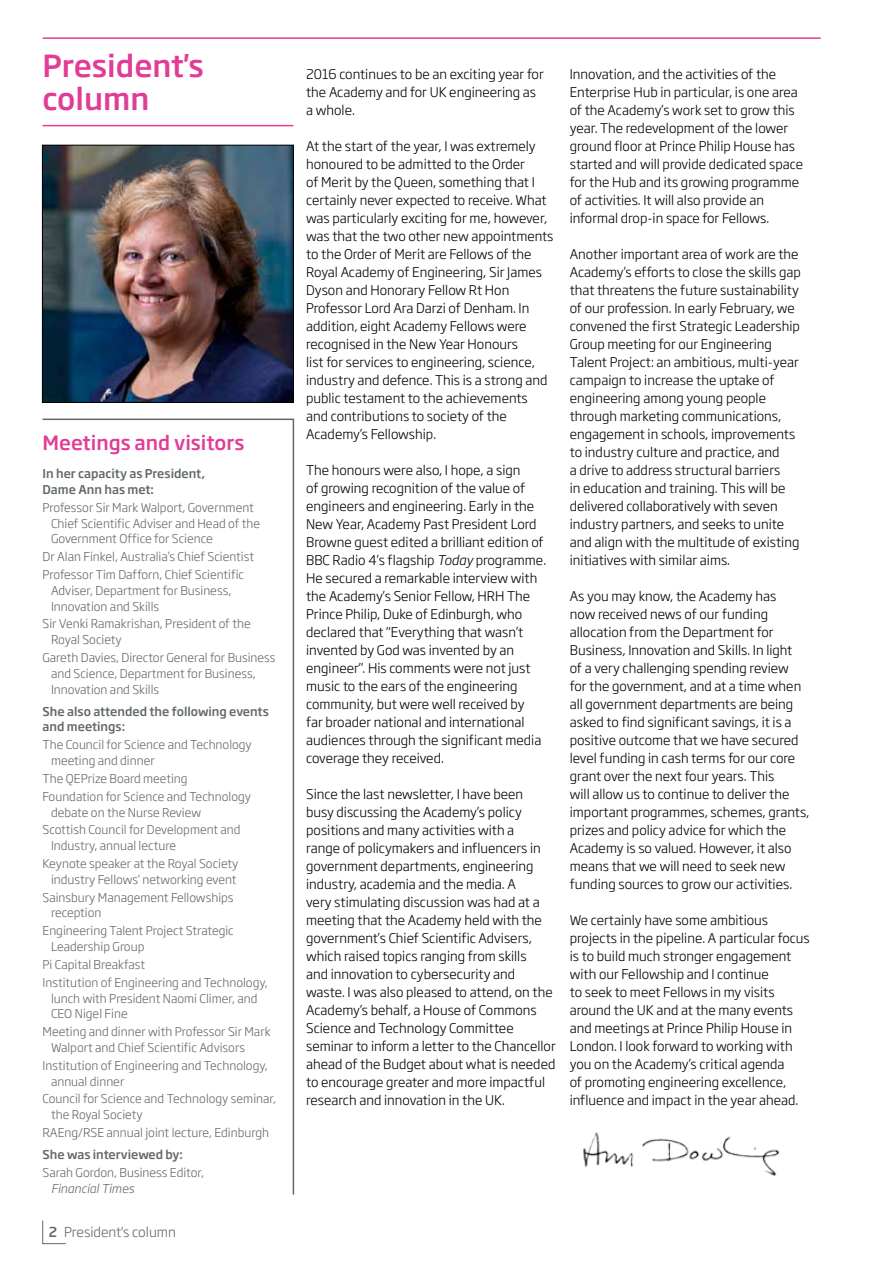
<style>
.page{position:relative;width:893px;height:1263px;background:#fff}
.page>*{position:absolute;margin:0;border:0;box-sizing:border-box;transform-origin:0 0}
.t1{font:500 30px/33px "Soho Gothic Pro";color:#e23d96}
.t2{font:500 19.5px "Soho Gothic Pro";color:#e23d96}
.t3{font:300 13.5px "Soho Gothic Pro";color:#616966}
.t4{font:300 13.2px/18px "Soho Gothic Pro";color:#000}
.t5{font:300 12px/15.8px "Soho Gothic Pro";color:#616966}
.t6{font:500 12px/15.8px "Soho Gothic Pro";color:#616966}
.t7{font:italic 300 12px "Soho Gothic Pro";color:#616966}
.s1{font-weight:500}
.s2{font-style:italic}
</style>
<div class="page">
<svg style="left:42px;top:1220px;width:24px;height:24px"></svg>
<hr style="left:43px;top:125px;width:250px;height:1px;background:#e23d96">
<hr style="left:43px;top:37px;width:778px;height:2px;background:#e23d96">
<img style="left:44px;top:147px;width:248px;height:254px">
<div style="left:42px;top:145px;width:252px;height:258px;border:1px solid #000"></div>
<img style="left:583px;top:1132px;width:197px;height:44px">
<svg style="left:42px;top:418px;width:253px;height:777px"></svg>
<h1 class="t1" style="left:43px;top:48px;width:163px">President's column</h1>
<h2 class="t2" style="left:43px;top:427px;width:203px">Meetings and visitors</h2>
<p class="t6" style="left:43px;top:465px;width:164px">In her capacity as President,<br>Dame Ann has met:</p>
<p class="t5" style="left:51px;top:499px;width:211px;text-indent:-9px">Professor Sir Mark Walport, Government<br>Chief Scientific Adviser and Head of the<br>Government Office for Science</p>
<p class="t5" style="left:43px;top:547px;width:213px;line-height:17.9px">Dr Alan Finkel, Australia’s Chief Scientist<br>Professor Tim Dafforn, Chief Scientific</p>
<p class="t5" style="left:51px;top:582px;width:182px">Adviser, Department for Business,<br>Innovation and Skills</p>
<p class="t5" style="left:51px;top:615px;width:201px;text-indent:-9px">Sir Venki Ramakrishan, President of the<br>Royal Society</p>
<p class="t5" style="left:51px;top:649px;width:226px;text-indent:-9px">Gareth Davies, Director General for Business and Science, Department for Business,<br>Innovation and Skills</p>
<p class="t6" style="left:43px;top:703px;width:228px">She also attended the following events and meetings:</p>
<p class="t5" style="left:51px;top:736px;width:202px;text-indent:-9px">The Council for Science and Technology meeting and dinner</p>
<p class="t5" style="left:43px;top:769px;width:210px;line-height:17.9px">The QEPrize Board meeting<br>Foundation for Science and Technology</p>
<p class="t5" style="left:43px;top:802px;width:200px;line-height:17.9px;text-indent:9px">debate on the Nurse Review<br>Scottish Council for Development and</p>
<p class="t5" style="left:43px;top:836px;width:197px;line-height:17.9px;text-indent:9px">Industry, annual lecture<br>Keynote speaker at the Royal Society</p>
<p class="t5" style="left:43px;top:870px;width:195px;line-height:17.9px;text-align:right">industry Fellows’ networking event<br>Sainsbury Management Fellowships</p>
<p class="t5" style="left:43px;top:903px;width:193px;line-height:17.9px;text-indent:9px">reception<br>Engineering Talent Project Strategic</p>
<p class="t5" style="left:43px;top:937px;width:227px;line-height:17.9px;text-indent:9px">Leadership Group<br>Pi Capital Breakfast<br>Institution of Engineering and Technology,</p>
<p class="t5" style="left:51px;top:989px;width:208px">lunch with President Naomi Climer, and<br>CEO Nigel Fine</p>
<p class="t5" style="left:51px;top:1023px;width:221px;text-indent:-9px">Meeting and dinner with Professor Sir Mark<br>Walport and Chief Scientific Advisors</p>
<p class="t5" style="left:51px;top:1057px;width:218px;text-indent:-9px">Institution of Engineering and Technology, annual dinner</p>
<p class="t5" style="left:51px;top:1090px;width:226px;text-indent:-9px">Council for Science and Technology seminar, the Royal Society</p>
<p class="t5" style="left:43px;top:1124px;width:228px">RAEng/RSE annual joint lecture, Edinburgh</p>
<p class="t6" style="left:43px;top:1146px;width:142px">She was interviewed by:</p>
<p class="t5" style="left:43px;top:1164px;width:163px">Sarah Gordon, Business Editor,</p>
<p class="t7" style="left:51px;top:1179px;width:85px">Financial Times</p>
<p class="t3" style="left:49px;top:1222px;width:129px"><span class="s1">2</span> President's column</p>
<p class="t4" style="left:306px;top:64px;width:239px">2016 continues to be an exciting year for the Academy and for UK engineering as a whole.</p>
<p class="t4" style="left:306px;top:136px;width:249px">At the start of the year, I was extremely honoured to be admitted to the Order<br>of Merit by the Queen, something that I certainly never expected to receive. What was particularly exciting for me, however, was that the two other new appointments to the Order of Merit are Fellows of the Royal Academy of Engineering, Sir James Dyson and Honorary Fellow Rt Hon Professor Lord Ara Darzi of Denham. In addition, eight Academy Fellows were recognised in the New Year Honours<br>list for services to engineering, science, industry and defence. This is a strong and public testament to the achievements<br>and contributions to society of the Academy’s Fellowship.</p>
<p class="t4" style="left:306px;top:460px;width:241px">The honours were also, I hope, a sign<br>of growing recognition of the value of engineers and engineering. Early in the New Year, Academy Past President Lord Browne guest edited a brilliant edition of BBC Radio 4’s flagship <span class="s2">Today</span> programme.<br>He secured a remarkable interview with the Academy’s Senior Fellow, HRH The Prince Philip, Duke of Edinburgh, who declared that “Everything that wasn’t invented by God was invented by an engineer”. His comments were not just music to the ears of the engineering community, but were well received by<br>far broader national and international audiences through the significant media coverage they received.</p>
<p class="t4" style="left:306px;top:784px;width:251px">Since the last newsletter, I have been<br>busy discussing the Academy’s policy positions and many activities with a<br>range of policymakers and influencers in government departments, engineering industry, academia and the media. A<br>very stimulating discussion was had at a meeting that the Academy held with the government’s Chief Scientific Advisers, which raised topics ranging from skills<br>and innovation to cybersecurity and waste. I was also pleased to attend, on the Academy’s behalf, a House of Commons Science and Technology Committee seminar to inform a letter to the Chancellor ahead of the Budget about what is needed to encourage greater and more impactful research and innovation in the UK.</p>
<p class="t4" style="left:570px;top:64px;width:235px">Innovation, and the activities of the Enterprise Hub in particular, is one area of the Academy’s work set to grow this year. The redevelopment of the lower ground floor at Prince Philip House has started and will provide dedicated space for the Hub and its growing programme of activities. It will also provide an informal drop-in space for Fellows.</p>
<p class="t4" style="left:570px;top:244px;width:233px">Another important area of work are the Academy’s efforts to close the skills gap that threatens the future sustainability of our profession. In early February, we convened the first Strategic Leadership Group meeting for our Engineering Talent Project: an ambitious, multi‑year campaign to increase the uptake of engineering among young people through marketing communications, engagement in schools, improvements to industry culture and practice, and<br>a drive to address structural barriers<br>in education and training. This will be delivered collaboratively with seven industry partners, and seeks to unite and align with the multitude of existing initiatives with similar aims.</p>
<p class="t4" style="left:570px;top:586px;width:241px">As you may know, the Academy has<br>now received news of our funding allocation from the Department for Business, Innovation and Skills. In light<br>of a very challenging spending review<br>for the government, and at a time when all government departments are being asked to find significant savings, it is a positive outcome that we have secured level funding in cash terms for our core grant over the next four years. This<br>will allow us to continue to deliver the important programmes, schemes, grants, prizes and policy advice for which the Academy is so valued. However, it also means that we will need to seek new funding sources to grow our activities.</p>
<p class="t4" style="left:570px;top:910px;width:242px">We certainly have some ambitious projects in the pipeline. A particular focus is to build much stronger engagement with our Fellowship and I continue<br>to seek to meet Fellows in my visits around the UK and at the many events and meetings at Prince Philip House in London. I look forward to working with you on the Academy’s critical agenda<br>of promoting engineering excellence, influence and impact in the year ahead.</p>
</div>
